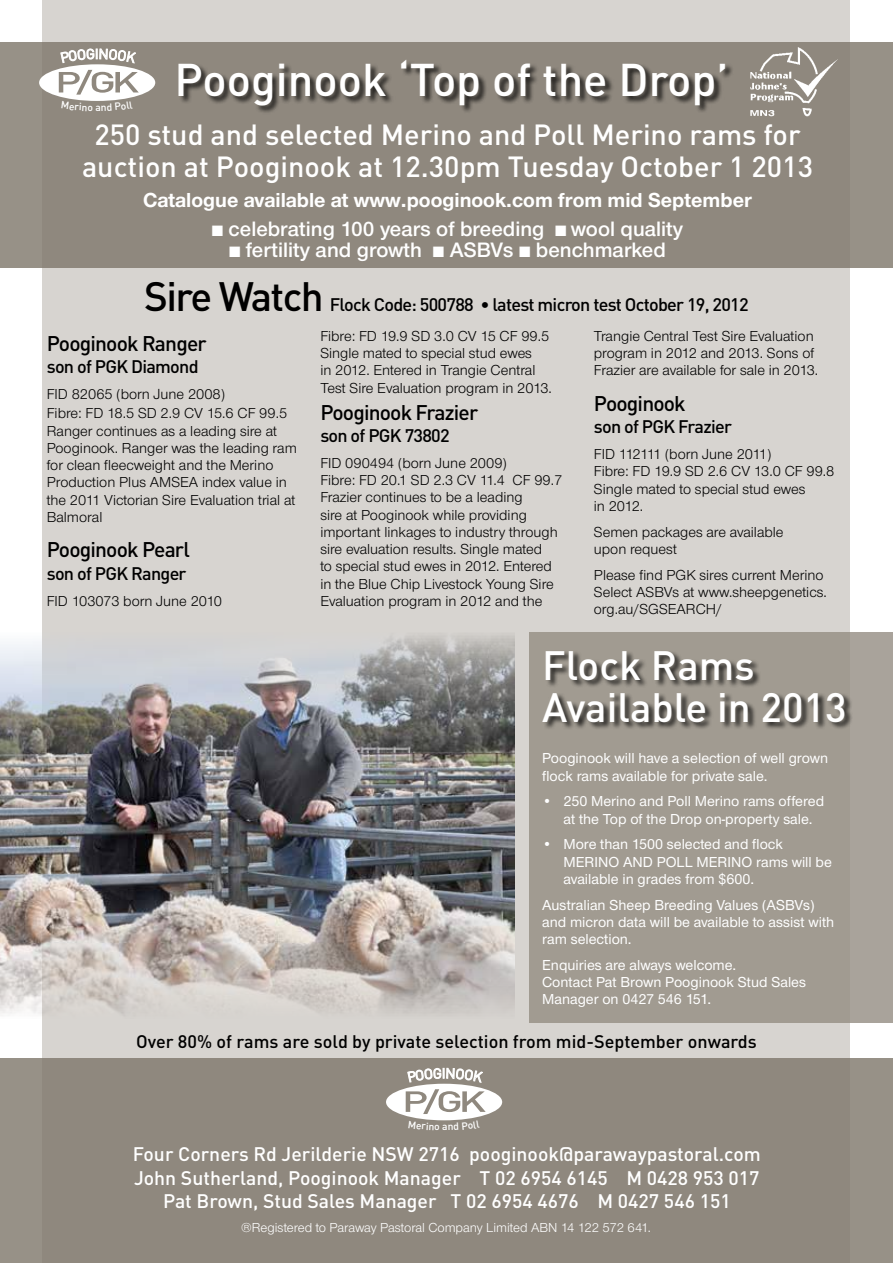
<style>
.page{position:relative;width:893px;height:1263px;background:#fff}
.page>*{position:absolute;margin:0;border:0;box-sizing:border-box;transform-origin:0 0}
.t1{font:500 45.3px "DIN";color:#fff}
.t2{font:500 40.5px/42px "DIN";color:#fff}
.t3{font:500 40.5px "DIN";letter-spacing:-.04em;color:#000}
.t4{font:500 28.8px/32.2px "DIN";color:#fff;text-align:center}
.t5{font:600 21.6px "Nimbus Sans Novus T";color:#fff}
.t6{font:500 21px "DIN";letter-spacing:-.04em;color:#000}
.t7{font:700 21px "Nimbus Sans Novus T";color:#fff}
.t8{font:500 19.35px/23.7px "DIN";color:#fff;text-align:center}
.t9{font:500 18px "DIN";letter-spacing:-.04em;color:#000}
.t10{font:500 18px "DIN";color:#000}
.t11{font:15px/17.2px "Nimbus Sans Novus T";color:#000}
.t12{font:500 15px/17.2px "Nimbus Sans Novus T";color:#fff}
.t13{font:13.5px "Nimbus Sans Novus T";color:#fff}
.t14{font:500 10.35px "DIN";color:#fff}
</style>
<div class="page">
<div style="left:43px;top:0;width:807px;height:1263px;background:#d7d4d0"></div>
<div style="left:0;top:1058px;width:893px;height:205px;background:#8f887e"></div>
<div style="left:529px;top:632px;width:364px;height:391px;background:#a19b91"></div>
<div style="left:0;top:43px;width:893px;height:225px;background:#8f887e"></div>
<img style="left:0;top:632px;width:514px;height:391px">
<div style="left:179px;top:60px;width:554px;height:54px;background:#000;opacity:.75"></div>
<div style="left:543px;top:651px;width:310px;height:79px;background:#000;opacity:.75"></div>
<img style="left:750px;top:48px;width:88px;height:69px">
<svg style="left:39px;top:48px;width:116px;height:53px"></svg>
<svg style="left:386px;top:1068px;width:116px;height:53px"></svg>
<p class="t14" style="left:95px;top:101px;width:7px">a</p>
<h1 class="t1" style="left:174px;top:51px;width:556px">Pooginook ‘Top of the Drop’</h1>
<h3 class="t4" style="left:82px;top:117px;width:732px">250 stud and selected Merino and Poll Merino rams for auction at Pooginook at 12.30pm Tuesday October 1 2013</h3>
<h3 class="t7" style="left:143px;top:187px;width:610px">Catalogue available at www.pooginook.com from mid September</h3>
<h3 class="t5" style="left:212px;top:216px;width:473px">■ celebrating 100 years of breeding ■ wool quality</h3>
<h3 class="t5" style="left:229px;top:237px;width:438px">■ fertility and growth ■ ASBVs ■ benchmarked</h3>
<h2 class="t3" style="left:144px;top:270px;width:181px">Sire Watch</h2>
<p class="t9" style="left:330px;top:293px;width:420px">Flock Code: 500788 • latest micron test October 19, 2012</p>
<h3 class="t6" style="left:47px;top:330px;width:161px">Pooginook Ranger</h3>
<p class="t9" style="left:47px;top:355px;width:153px">son of PGK Diamond</p>
<p class="t11" style="left:47px;top:384px;width:242px;line-height:19.4px">FID 82065 (born June 2008)<br>Fibre: FD 18.5 SD 2.9 CV 15.6 CF 99.5</p>
<p class="t11" style="left:47px;top:422px;width:252px">Ranger continues as a leading sire at Pooginook. Ranger was the leading ram for clean fleecweight and the Merino Production Plus AMSEA index value in the 2011 Victorian Sire Evaluation trial at Balmoral</p>
<h3 class="t6" style="left:47px;top:536px;width:145px">Pooginook Pearl</h3>
<p class="t9" style="left:47px;top:562px;width:141px">son of PGK Ranger</p>
<p class="t11" style="left:47px;top:592px;width:177px">FID 103073 born June 2010</p>
<p class="t11" style="left:320px;top:327px;width:233px">Fibre: FD 19.9 SD 3.0 CV 15 CF 99.5<br>Single mated to special stud ewes<br>in 2012. Entered in Trangie Central Test Sire Evaluation program in 2013.</p>
<h3 class="t6" style="left:320px;top:399px;width:159px">Pooginook Frazier</h3>
<p class="t9" style="left:320px;top:424px;width:131px">son of PGK 73802</p>
<p class="t11" style="left:320px;top:454px;width:243px">FID 090494 (born June 2009)<br>Fibre: FD 20.1 SD 2.3 CV 11.4 CF 99.7<br>Frazier continues to be a leading<br>sire at Pooginook while providing important linkages to industry through sire evaluation results. Single mated<br>to special stud ewes in 2012. Entered in the Blue Chip Livestock Young Sire Evaluation program in 2012 and the</p>
<p class="t11" style="left:594px;top:327px;width:226px">Trangie Central Test Sire Evaluation program in 2012 and 2013. Sons of<br>Frazier are available for sale in 2013.</p>
<h3 class="t6" style="left:594px;top:390px;width:93px">Pooginook</h3>
<p class="t9" style="left:594px;top:415px;width:140px">son of PGK Frazier</p>
<p class="t11" style="left:594px;top:445px;width:242px">FID 112111 (born June 2011)<br>Fibre: FD 19.9 SD 2.6 CV 13.0 CF 99.8<br>Single mated to special stud ewes<br>in 2012.</p>
<p class="t11" style="left:594px;top:523px;width:191px">Semen packages are available upon request</p>
<p class="t11" style="left:594px;top:566px;width:234px">Please find PGK sires current Merino<br>Select ASBVs at www.sheepgenetics. org.au/SGSEARCH/</p>
<h2 class="t2" style="left:542px;top:643px;width:306px">Flock Rams<br>Available in 2013</h2>
<p class="t12" style="left:542px;top:749px;width:287px">Pooginook will have a selection of well grown flock rams available for private sale.</p>
<p class="t12" style="left:563px;top:792px;width:262px;text-indent:-21px">• 250 Merino and Poll Merino rams offered at the Top of the Drop on-property sale.</p>
<p class="t12" style="left:563px;top:835px;width:221px;text-indent:-21px">• More than 1500 selected and flock<br>Merino</p>
<p class="t12" style="left:623px;top:853px;width:11px">and</p>
<p class="t12" style="left:657px;top:853px;width:80px">Poll Merino</p>
<p class="t12" style="left:756px;top:853px;width:77px">rams will be</p>
<p class="t12" style="left:542px;top:866px;width:274px;line-height:25.8px;text-indent:21px">available in grades from $600.<br>Australian Sheep Breeding Values (ASBVs)</p>
<p class="t12" style="left:542px;top:913px;width:294px">and micron data will be available to assist with ram selection.</p>
<p class="t12" style="left:542px;top:956px;width:265px">Enquiries are always welcome.<br>Contact Pat Brown Pooginook Stud Sales<br>Manager on 0427 546 151.</p>
<p class="t10" style="left:136px;top:1030px;width:622px">Over 80% of rams are sold by private selection from mid-September onwards</p>
<p class="t14" style="left:442px;top:1120px;width:7px">a</p>
<p class="t8" style="left:133px;top:1141px;width:629px">Four Corners Rd Jerilderie NSW 2716 pooginook@parawaypastoral.com<br>John Sutherland, Pooginook Manager T 02 6954 6145 M 0428 953 017<br>Pat Brown, Stud Sales Manager T 02 6954 4676 M 0427 546 151</p>
<p class="t13" style="left:241px;top:1220px;width:411px">®Registered to Paraway Pastoral Company Limited ABN 14 122 572 641.</p>
</div>
